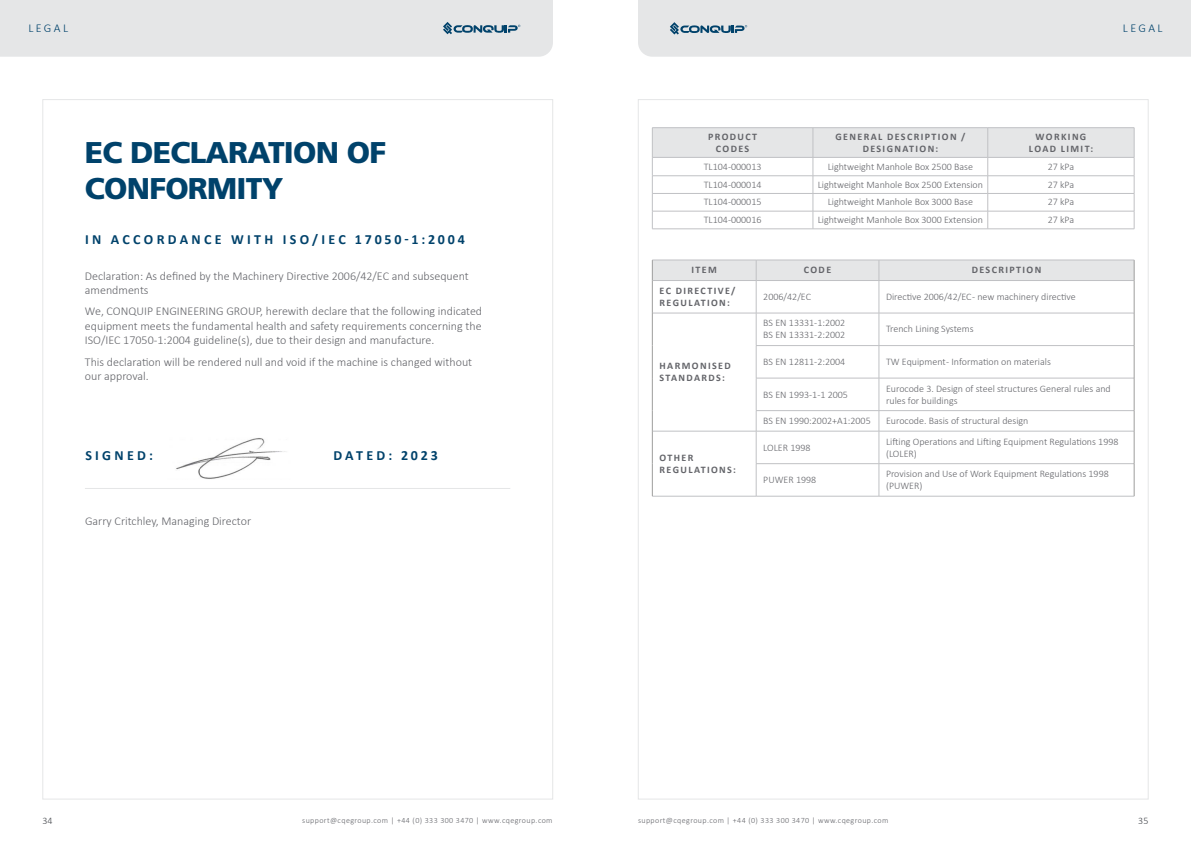
<style>
.page{position:relative;width:1191px;height:842px;background:#fff}
.page>*{position:absolute;margin:0;border:0;box-sizing:border-box;transform-origin:0 0}
.t1{font:900 30px/36px "Frutiger LT Std";letter-spacing:-.025em;color:#00426b}
.t2{font:700 14px "Calibri";letter-spacing:.235em;color:#00426b}
.t3{font:700 14px "Calibri";letter-spacing:.2em;color:#00426b}
.t4{font:300 12px/14.4px "Calibri";color:#636469}
.t5{font:300 12px "Calibri";letter-spacing:.2em;color:#00426b}
.t6{font:300 10px/12px "Calibri";color:#636469}
.t7{font:700 10px/12px "Calibri";letter-spacing:.14em;color:#636469}
.t8{font:300 10px "Calibri";color:#43464b}
.t9{font:300 8px "Calibri";letter-spacing:.05em;color:#636469}
</style>
<div class="page">
<div style="left:0;top:0;width:553px;height:57px;background:#e5e6e7"></div>
<div style="left:638px;top:0;width:553px;height:57px;background:#e5e6e7"></div>
<img style="left:176px;top:438px;width:110px;height:41px">
<hr style="left:85px;top:488px;width:425px;height:1px;background:#e5e6e7">
<div style="left:652px;top:260px;width:483px;height:20px;background:#e5e6e7"></div>
<hr style="left:652px;top:280px;width:104px;height:1px;background:#c0c1c4">
<hr style="left:652px;top:280px;width:1px;height:33px;background:#9d9d9c">
<hr style="left:756px;top:280px;width:123px;height:1px;background:#c0c1c4">
<hr style="left:756px;top:281px;width:1px;height:32px;background:#c0c1c4">
<hr style="left:879px;top:280px;width:255px;height:1px;background:#c0c1c4">
<hr style="left:878px;top:281px;width:1px;height:32px;background:#c0c1c4">
<hr style="left:1134px;top:280px;width:1px;height:33px;background:#9d9d9c">
<hr style="left:652px;top:313px;width:104px;height:1px;background:#c0c1c4">
<hr style="left:652px;top:313px;width:1px;height:33px;background:#9d9d9c">
<hr style="left:652px;top:346px;width:1px;height:32px;background:#9d9d9c">
<hr style="left:652px;top:378px;width:1px;height:33px;background:#9d9d9c">
<svg style="left:652px;top:411px;width:1px;height:20px"></svg>
<hr style="left:756px;top:313px;width:123px;height:1px;background:#c0c1c4">
<hr style="left:756px;top:313px;width:1px;height:32px;background:#c0c1c4">
<hr style="left:879px;top:313px;width:255px;height:1px;background:#c0c1c4">
<hr style="left:878px;top:313px;width:1px;height:32px;background:#c0c1c4">
<hr style="left:756px;top:345px;width:123px;height:1px;background:#c0c1c4">
<hr style="left:756px;top:346px;width:1px;height:32px;background:#c0c1c4">
<hr style="left:879px;top:345px;width:255px;height:1px;background:#c0c1c4">
<hr style="left:878px;top:346px;width:1px;height:32px;background:#c0c1c4">
<hr style="left:756px;top:378px;width:123px;height:1px;background:#c0c1c4">
<hr style="left:756px;top:378px;width:1px;height:32px;background:#c0c1c4">
<hr style="left:879px;top:378px;width:255px;height:1px;background:#c0c1c4">
<hr style="left:878px;top:378px;width:1px;height:32px;background:#c0c1c4">
<hr style="left:756px;top:410px;width:123px;height:1px;background:#c0c1c4">
<svg style="left:756px;top:411px;width:1px;height:20px"></svg>
<hr style="left:879px;top:410px;width:255px;height:1px;background:#c0c1c4">
<svg style="left:878px;top:411px;width:1px;height:20px"></svg>
<hr style="left:1134px;top:313px;width:1px;height:33px;background:#9d9d9c">
<hr style="left:1134px;top:346px;width:1px;height:32px;background:#9d9d9c">
<hr style="left:1134px;top:378px;width:1px;height:33px;background:#9d9d9c">
<svg style="left:1134px;top:411px;width:1px;height:20px"></svg>
<hr style="left:652px;top:431px;width:104px;height:1px;background:#c0c1c4">
<hr style="left:652px;top:496px;width:104px;height:1px;background:#c0c1c4">
<hr style="left:652px;top:431px;width:1px;height:33px;background:#9d9d9c">
<hr style="left:652px;top:464px;width:1px;height:32px;background:#9d9d9c">
<hr style="left:756px;top:431px;width:123px;height:1px;background:#c0c1c4">
<hr style="left:756px;top:431px;width:1px;height:32px;background:#c0c1c4">
<hr style="left:879px;top:431px;width:255px;height:1px;background:#c0c1c4">
<hr style="left:878px;top:431px;width:1px;height:32px;background:#c0c1c4">
<hr style="left:756px;top:463px;width:123px;height:1px;background:#c0c1c4">
<hr style="left:756px;top:464px;width:1px;height:32px;background:#c0c1c4">
<hr style="left:879px;top:463px;width:255px;height:1px;background:#c0c1c4">
<hr style="left:878px;top:464px;width:1px;height:32px;background:#c0c1c4">
<hr style="left:756px;top:496px;width:123px;height:1px;background:#c0c1c4">
<hr style="left:879px;top:496px;width:255px;height:1px;background:#c0c1c4">
<hr style="left:1134px;top:431px;width:1px;height:33px;background:#9d9d9c">
<hr style="left:1134px;top:464px;width:1px;height:32px;background:#9d9d9c">
<svg style="left:652px;top:128px;width:483px;height:101px"></svg>
<hr style="left:652px;top:229px;width:161px;height:1px;background:#c0c1c4">
<hr style="left:813px;top:229px;width:174px;height:1px;background:#c0c1c4">
<hr style="left:987px;top:229px;width:147px;height:1px;background:#c0c1c4">
<p class="t5" style="left:28px;top:21px;width:41px">LEGAL</p>
<p class="t5" style="left:1123px;top:21px;width:41px">LEGAL</p>
<h1 class="t1" style="left:85px;top:134px;width:303px">EC DECLARATION OF<br>CONFORMITY</h1>
<h2 class="t2" style="left:85px;top:229px;width:381px">IN ACCORDANCE WITH ISO/IEC 17050-1:2004</h2>
<p class="t4" style="left:85px;top:268px;width:385px">Declaration: As defined by the Machinery Directive 2006/42/EC and subsequent amendments</p>
<p class="t4" style="left:85px;top:304px;width:399px;text-align:justify">We, CONQUIP ENGINEERING GROUP, herewith declare that the following indicated equipment meets the fundamental health and safety requirements concerning the ISO/IEC 17050-1:2004 guideline(s), due to their design and manufacture.</p>
<p class="t4" style="left:85px;top:354px;width:389px">This declaration will be rendered null and void if the machine is changed without our approval.</p>
<h2 class="t2" style="left:85px;top:445px;width:69px">SIGNED:</h2>
<h2 class="t3" style="left:333px;top:445px;width:106px">DATED: 2023</h2>
<p class="t4" style="left:85px;top:513px;width:168px">Garry Critchley, Managing Director</p>
<p class="t7" style="left:708px;top:130px;width:51px;text-align:center">PRODUCT<br>CODES</p>
<p class="t7" style="left:835px;top:130px;width:131px;text-align:center">GENERAL DESCRIPTION /<br>DESIGNATION:</p>
<p class="t7" style="left:1029px;top:130px;width:66px;text-align:center">WORKING<br>LOAD LIMIT:</p>
<p class="t6" style="left:704px;top:160px;width:59px">TL104-000013</p>
<p class="t6" style="left:827px;top:160px;width:147px">Lightweight Manhole Box 2500 Base</p>
<p class="t6" style="left:1047px;top:160px;width:28px">27 kPa</p>
<p class="t6" style="left:704px;top:178px;width:59px">TL104-000014</p>
<p class="t6" style="left:817px;top:178px;width:167px">Lightweight Manhole Box 2500 Extension</p>
<p class="t6" style="left:1047px;top:178px;width:28px">27 kPa</p>
<p class="t6" style="left:704px;top:196px;width:59px">TL104-000015</p>
<p class="t6" style="left:827px;top:196px;width:147px">Lightweight Manhole Box 3000 Base</p>
<p class="t6" style="left:1047px;top:196px;width:28px">27 kPa</p>
<p class="t6" style="left:704px;top:214px;width:59px">TL104-000016</p>
<p class="t6" style="left:817px;top:214px;width:167px">Lightweight Manhole Box 3000 Extension</p>
<p class="t6" style="left:1047px;top:214px;width:28px">27 kPa</p>
<p class="t7" style="left:691px;top:264px;width:27px">ITEM</p>
<p class="t7" style="left:804px;top:264px;width:29px">CODE</p>
<p class="t7" style="left:971px;top:264px;width:71px">DESCRIPTION</p>
<p class="t7" style="left:659px;top:284px;width:77px">EC DIRECTIVE/<br>REGULATION:</p>
<p class="t6" style="left:763px;top:291px;width:49px">2006/42/EC</p>
<p class="t6" style="left:886px;top:291px;width:191px">Directive 2006/42/EC - new machinery directive</p>
<p class="t7" style="left:659px;top:360px;width:73px">HARMONISED<br>STANDARDS:</p>
<p class="t7" style="left:659px;top:451px;width:78px">OTHER<br>REGULATIONS:</p>
<p class="t6" style="left:763px;top:317px;width:84px">BS EN 13331-1:2002<br>BS EN 13331-2:2002</p>
<p class="t6" style="left:886px;top:323px;width:89px">Trench Lining Systems</p>
<p class="t6" style="left:763px;top:356px;width:84px">BS EN 12811-2:2004</p>
<p class="t6" style="left:886px;top:356px;width:166px">TW Equipment - Information on materials</p>
<p class="t6" style="left:763px;top:388px;width:86px">BS EN 1993-1-1 2005</p>
<p class="t6" style="left:886px;top:382px;width:226px">Eurocode 3. Design of steel structures General rules and rules for buildings</p>
<p class="t6" style="left:763px;top:415px;width:109px">BS EN 1990:2002+A1:2005</p>
<p class="t6" style="left:886px;top:415px;width:144px">Eurocode. Basis of structural design</p>
<p class="t6" style="left:763px;top:441px;width:49px">LOLER 1998</p>
<p class="t6" style="left:886px;top:435px;width:234px">Lifting Operations and Lifting Equipment Regulations 1998 (LOLER)</p>
<p class="t6" style="left:763px;top:474px;width:54px">PUWER 1998</p>
<p class="t6" style="left:886px;top:468px;width:224px">Provision and Use of Work Equipment Regulations 1998 (PUWER)</p>
<p class="t8" style="left:43px;top:814px;width:12px">34</p>
<p class="t9" style="left:302px;top:816px;width:252px">support@cqegroup.com | +44 (0) 333 300 3470 | www.cqegroup.com</p>
<p class="t9" style="left:638px;top:816px;width:252px">support@cqegroup.com | +44 (0) 333 300 3470 | www.cqegroup.com</p>
<p class="t8" style="left:1138px;top:814px;width:12px">35</p>
</div>
